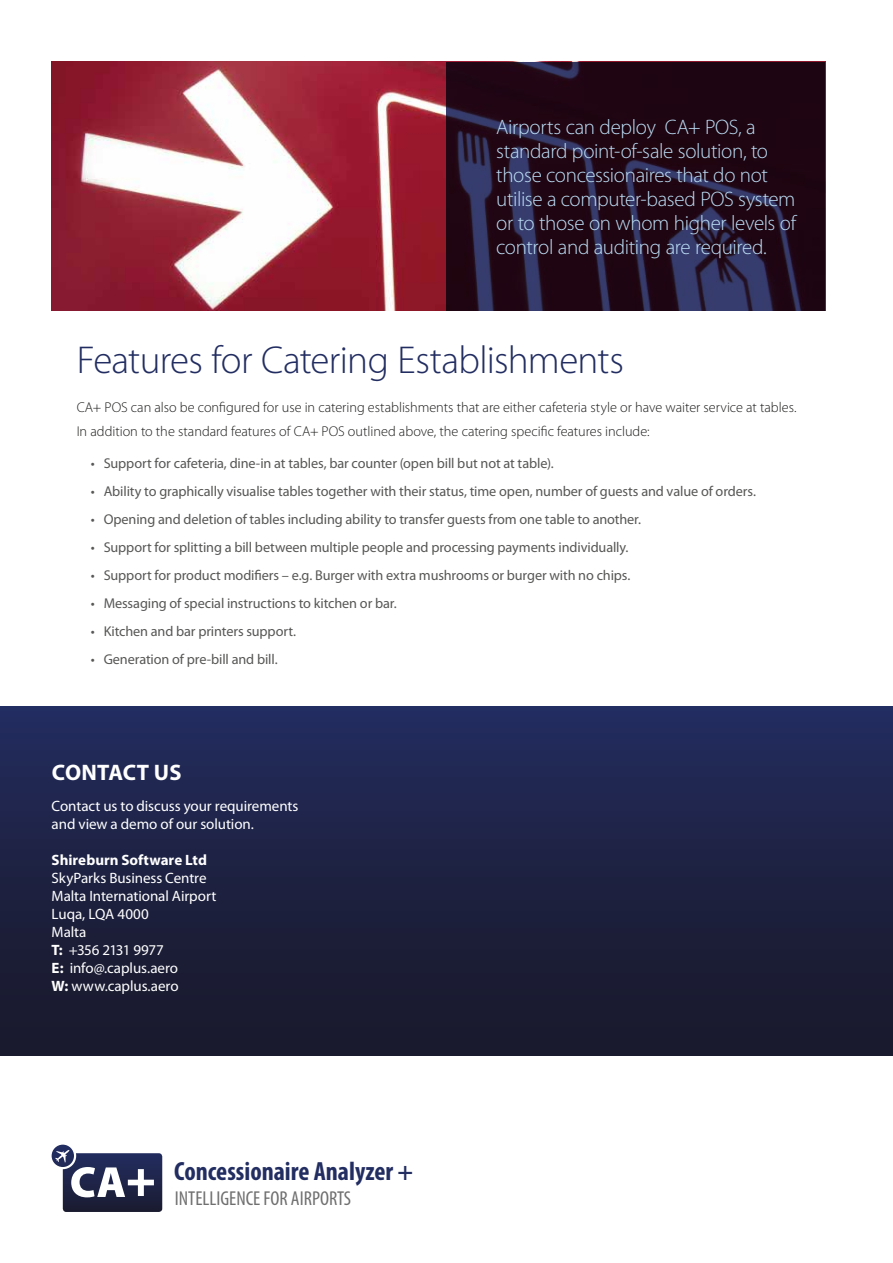
<style>
.page{position:relative;width:893px;height:1263px;background:#fff}
.page>*{position:absolute;margin:0;border:0;box-sizing:border-box;transform-origin:0 0}
.t1{font:300 39px "Myriad Pro";letter-spacing:-.02em;color:#222d61}
.t2{font:700 condensed 26.4px "Myriad Pro";color:#222d61}
.t3{font:700 22.5px "Myriad Pro";letter-spacing:.005em;color:#fff}
.t4{font:300 21px/24px "Myriad Pro";letter-spacing:-.02em;color:#bcddf5}
.t5{font:condensed 20.25px "Myriad Pro";color:#706f6f}
.t6{font:15px/18px "Myriad Pro";letter-spacing:-.005em;color:#fff}
.t7{font:700 15px "Myriad Pro";color:#fff}
.t8{font:14.25px "Myriad Pro";letter-spacing:-.005em;color:#575756}
.t9{font:300 14.25px/23.7px "Myriad Pro";color:#1c1c1b}
.s1{font-weight:700}
</style>
<div class="page">
<div style="left:0;top:707px;width:893px;height:349px;background:linear-gradient(to bottom,#222b5d,#191828)"></div>
<svg style="left:52px;top:1145px;width:110px;height:67px"></svg>
<img style="left:51px;top:62px;width:395px;height:248px">
<svg style="left:446px;top:62px;width:379px;height:248px;background:#230f22"></svg>
<h3 class="t4" style="left:496px;top:115px;width:301px">Airports can deploy CA+ POS, a standard point-of-sale solution, to those concessionaires that do not utilise a computer-based POS system or to those on whom higher levels of control and auditing are required.</h3>
<h1 class="t1" style="left:77px;top:339px;width:549px">Features for Catering Establishments</h1>
<p class="t9" style="left:77px;top:396px;width:721px">CA+ POS can also be configured for use in catering establishments that are either cafeteria style or have waiter service at tables.<br>In addition to the standard features of CA+ POS outlined above, the catering specific features include:</p>
<p class="t8" style="left:91px;top:456px;width:464px">• Support for cafeteria, dine-in at tables, bar counter (open bill but not at table).</p>
<p class="t8" style="left:91px;top:484px;width:667px">• Ability to graphically visualise tables together with their status, time open, number of guests and value of orders.</p>
<p class="t8" style="left:91px;top:512px;width:552px">• Opening and deletion of tables including ability to transfer guests from one table to another.</p>
<p class="t8" style="left:91px;top:540px;width:539px">• Support for splitting a bill between multiple people and processing payments individually.</p>
<p class="t8" style="left:91px;top:568px;width:541px">• Support for product modifiers – e.g. Burger with extra mushrooms or burger with no chips.</p>
<p class="t8" style="left:91px;top:596px;width:307px">• Messaging of special instructions to kitchen or bar.</p>
<p class="t8" style="left:91px;top:624px;width:207px">• Kitchen and bar printers support.</p>
<p class="t8" style="left:91px;top:652px;width:188px">• Generation of pre-bill and bill.</p>
<h3 class="t3" style="left:52px;top:760px;width:131px">CONTACT US</h3>
<p class="t6" style="left:52px;top:797px;width:248px">Contact us to discuss your requirements and view a demo of our solution.</p>
<p class="t7" style="left:52px;top:851px;width:157px">Shireburn Software Ltd</p>
<p class="t6" style="left:52px;top:869px;width:166px">SkyParks Business Centre<br>Malta International Airport<br>Luqa, LQA 4000<br>Malta<br><span class="s1">T:</span> +356 2131 9977<br><span class="s1">E:</span> info@.caplus.aero<br><span class="s1">W:</span> www.caplus.aero</p>
<h2 class="t2" style="left:174px;top:1155px;width:241px">Concessionaire Analyzer +</h2>
<h3 class="t5" style="left:175px;top:1186px;width:178px">INTELLIGENCE FOR AIRPORTS</h3>
</div>
